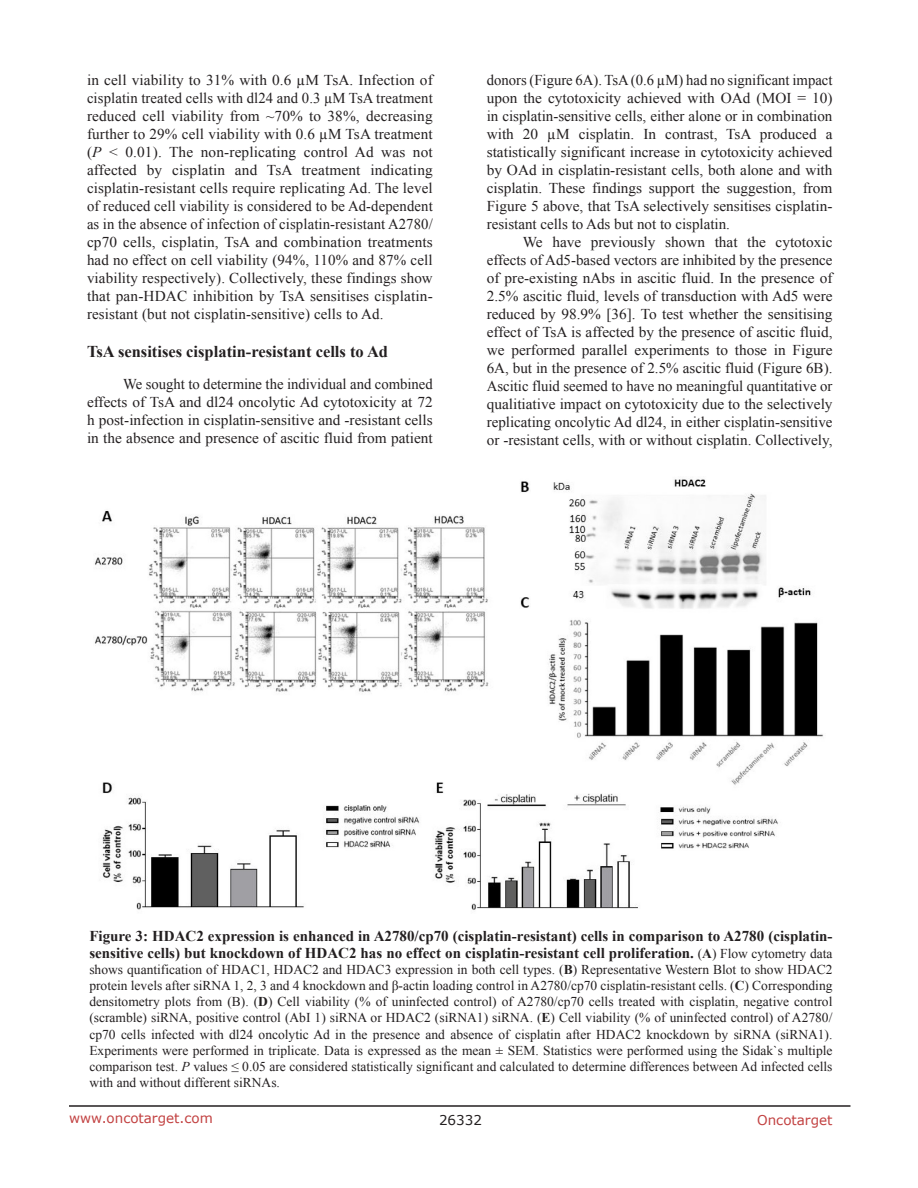
<style>
.page{position:relative;width:918px;height:1188px;background:#fff}
.page>*{position:absolute;margin:0;border:0;box-sizing:border-box;transform-origin:0 0}
.SubHeading{font:700 16.5px "Times New Roman";color:#231f20}
.BodyText{font:15px/18px "Times New Roman";color:#231f20;text-align:justify}
.Figuretrx{font:700 15px/16.2px "Times New Roman";color:#231f20}
.Figuretrx-2{font:13.5px/16.2px "Times New Roman";color:#231f20;text-align:justify}
.t1{font:13.5px "Verdana";color:#c24141}
.t2{font:13.5px "Verdana";color:#231f20}
.s1{font-style:italic}
.s2{font-weight:400;font-size:13.5px}
.s3{font-size:13.5px}
.s4{font-weight:700}
</style>
<div class="page">
<hr style="left:69px;top:1105px;width:781px;height:2px;background:#231f20">
<img style="left:95px;top:479px;width:728px;height:431px">
<p class="BodyText" style="left:87px;top:71px;width:347px">in cell viability to 31% with 0.6 µM TsA. Infection of cisplatin treated cells with dl24 and 0.3 µM TsA treatment reduced cell viability from ~70% to 38%, decreasing further to 29% cell viability with 0.6 µM TsA treatment (<span class="s1">P</span> &lt; 0.01). The non-replicating control Ad was not affected by cisplatin and TsA treatment indicating cisplatin-resistant cells require replicating Ad. The level of reduced cell viability is considered to be Ad-dependent as in the absence of infection of cisplatin-resistant A2780/ cp70 cells, cisplatin, TsA and combination treatments had no effect on cell viability (94%, 110% and 87% cell viability respectively). Collectively, these findings show that pan-HDAC inhibition by TsA sensitises cisplatin&shy;resistant (but not cisplatin-sensitive) cells to Ad.</p>
<p class="SubHeading" style="left:87px;top:340px;width:303px">TsA sensitises cisplatin-resistant cells to Ad</p>
<p class="BodyText" style="left:87px;top:374px;width:347px;text-indent:36px">We sought to determine the individual and combined effects of TsA and dl24 oncolytic Ad cytotoxicity at 72 h post-infection in cisplatin-sensitive and -resistant cells in the absence and presence of ascitic fluid from patient</p>
<p class="BodyText" style="left:487px;top:71px;width:347px">donors (Figure 6A). TsA (0.6 µM) had no significant impact upon the cytotoxicity achieved with OAd (MOI = 10) in cisplatin-sensitive cells, either alone or in combination with 20 µM cisplatin. In contrast, TsA produced a statistically significant increase in cytotoxicity achieved by OAd in cisplatin-resistant cells, both alone and with cisplatin. These findings support the suggestion, from Figure 5 above, that TsA selectively sensitises cisplatin&shy;resistant cells to Ads but not to cisplatin.</p>
<p class="BodyText" style="left:487px;top:233px;width:347px;text-indent:36px">We have previously shown that the cytotoxic effects of Ad5-based vectors are inhibited by the presence of pre-existing nAbs in ascitic fluid. In the presence of 2.5% ascitic fluid, levels of transduction with Ad5 were reduced by 98.9% [36]. To test whether the sensitising effect of TsA is affected by the presence of ascitic fluid, we performed parallel experiments to those in Figure 6A, but in the presence of 2.5% ascitic fluid (Figure 6B).<br>Ascitic fluid seemed to have no meaningful quantitative or qualitiative impact on cytotoxicity due to the selectively replicating oncolytic Ad dl24, in either cisplatin-sensitive or -resistant cells, with or without cisplatin. Collectively,</p>
<p class="Figuretrx" style="left:89px;top:928px;width:745px">Figure 3: HDAC2 expression is enhanced in A2780/cp70 (cisplatin-resistant) cells in comparison to A2780 (cisplatin&shy;sensitive cells) but knockdown of HDAC2 has no effect on cisplatin-resistant cell proliferation. <span class="s2">(</span><span class="s3">A</span><span class="s2">) Flow cytometry data</span></p>
<p class="Figuretrx-2" style="left:89px;top:961px;width:745px">shows quantification of HDAC1, HDAC2 and HDAC3 expression in both cell types. (<span class="s4">B</span>) Representative Western Blot to show HDAC2 protein levels after siRNA 1, 2, 3 and 4 knockdown and β-actin loading control in A2780/cp70 cisplatin-resistant cells. (<span class="s4">C</span>) Corresponding densitometry plots from (B). (<span class="s4">D</span>) Cell viability (% of uninfected control) of A2780/cp70 cells treated with cisplatin, negative control (scramble) siRNA, positive control (AbI 1) siRNA or HDAC2 (siRNA1) siRNA. (<span class="s4">E</span>) Cell viability (% of uninfected control) of A2780/ cp70 cells infected with dl24 oncolytic Ad in the presence and absence of cisplatin after HDAC2 knockdown by siRNA (siRNA1).<br>Experiments were performed in triplicate. Data is expressed as the mean ± SEM. Statistics were performed using the Sidak`s multiple comparison test. <span class="s1">P</span> values ≤ 0.05 are considered statistically significant and calculated to determine differences between Ad infected cells with and without different siRNAs.</p>
<p class="t1" style="left:69px;top:1109px;width:145px">www.oncotarget.com</p>
<p class="t2" style="left:439px;top:1111px;width:44px">26332</p>
<p class="t1" style="left:757px;top:1111px;width:77px">Oncotarget</p>
</div>
